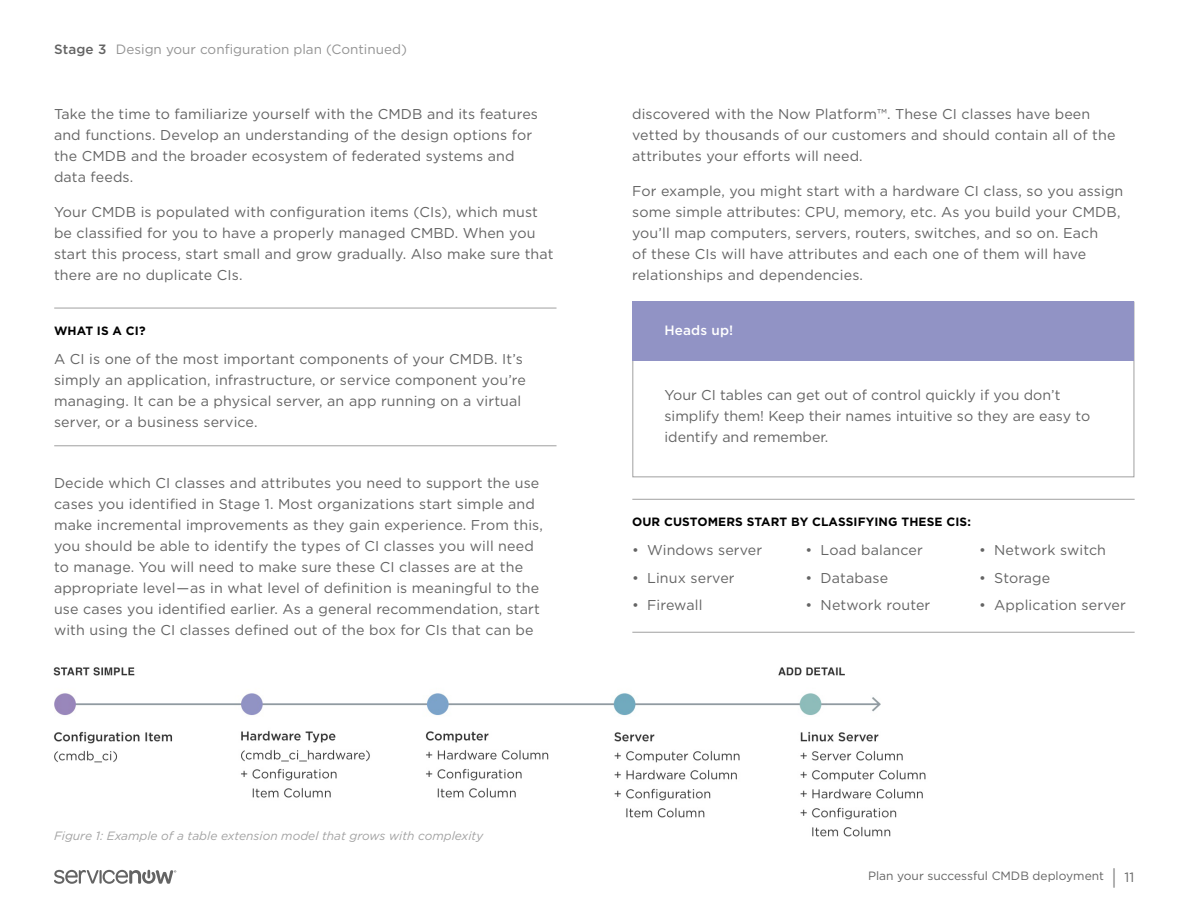
<style>
.page{position:relative;width:1188px;height:918px;background:#fff}
.page>*{position:absolute;margin:0;border:0;box-sizing:border-box;transform-origin:0 0}
.t1{font:14.25px/21px "Gotham";letter-spacing:.01em;color:#646464}
.t2{font:13.5px "Gotham";color:#939393}
.t3{font:500 13.5px "Gotham";letter-spacing:.01em;color:#fff}
.t4{font:italic 12px "Gotham";color:#a2a2a2}
.t5{font:700 12px "Gotham";letter-spacing:.01em;color:#000}
.t6{font:12px "Gotham";color:#646464}
.s1{font-weight:500;color:#646464}
.s2{font-weight:300;font-size:21px}
.s3{font-size:13.5px}
</style>
<div class="page">
<svg style="left:54px;top:870px;width:122px;height:14px"></svg>
<hr style="left:632px;top:499px;width:503px;height:1px;background:#a0a0a0">
<hr style="left:632px;top:632px;width:503px;height:1px;background:#a0a0a0">
<img style="left:53px;top:667px;width:873px;height:170px">
<div style="left:632px;top:302px;width:502px;height:59px;background:#9193c5"></div>
<hr style="left:54px;top:308px;width:503px;height:1px;background:#a0a0a0">
<hr style="left:54px;top:445px;width:503px;height:1px;background:#a0a0a0">
<p class="t2" style="left:54px;top:41px;width:354px"><span class="s1">Stage 3</span> Design your configuration plan (Continued)</p>
<p class="t1" style="left:54px;top:103px;width:486px">Take the time to familiarize yourself with the CMDB and its features and functions. Develop an understanding of the design options for the CMDB and the broader ecosystem of federated systems and data feeds.</p>
<p class="t1" style="left:54px;top:201px;width:501px">Your CMDB is populated with configuration items (CIs), which must be classified for you to have a properly managed CMBD. When you start this process, start small and grow gradually. Also make sure that there are no duplicate CIs.</p>
<p class="t5" style="left:54px;top:323px;width:93px">WHAT IS A CI?</p>
<p class="t1" style="left:54px;top:348px;width:474px">A CI is one of the most important components of your CMDB. It’s simply an application, infrastructure, or service component you’re managing. It can be a physical server, an app running on a virtual server, or a business service.</p>
<p class="t1" style="left:54px;top:472px;width:490px">Decide which CI classes and attributes you need to support the use cases you identified in Stage 1. Most organizations start simple and make incremental improvements as they gain experience. From this, you should be able to identify the types of CI classes you will need to manage. You will need to make sure these CI classes are at the appropriate level—as in what level of definition is meaningful to the use cases you identified earlier. As a general recommendation, start with using the CI classes defined out of the box for CIs that can be</p>
<p class="t4" style="left:54px;top:828px;width:431px">Figure 1: Example of a table extension model that grows with complexity</p>
<p class="t1" style="left:632px;top:104px;width:485px">discovered with the Now Platform™. These CI classes have been vetted by thousands of our customers and should contain all of the attributes your efforts will need.</p>
<p class="t1" style="left:632px;top:180px;width:493px">For example, you might start with a hardware CI class, so you assign some simple attributes: CPU, memory, etc. As you build your CMDB, you’ll map computers, servers, routers, switches, and so on. Each<br>of these CIs will have attributes and each one of them will have relationships and dependencies.</p>
<p class="t3" style="left:665px;top:321px;width:70px">Heads up!</p>
<p class="t1" style="left:665px;top:384px;width:427px">Your CI tables can get out of control quickly if you don’t simplify them! Keep their names intuitive so they are easy to identify and remember.</p>
<p class="t5" style="left:632px;top:514px;width:340px">OUR CUSTOMERS START BY CLASSIFYING THESE CIS:</p>
<p class="t1" style="left:632px;top:539px;width:132px">• Windows server</p>
<p class="t1" style="left:632px;top:567px;width:104px">• Linux server</p>
<p class="t1" style="left:632px;top:594px;width:72px">• Firewall</p>
<p class="t1" style="left:806px;top:539px;width:119px">• Load balancer</p>
<p class="t1" style="left:806px;top:567px;width:84px">• Database</p>
<p class="t1" style="left:806px;top:594px;width:126px">• Network router</p>
<p class="t1" style="left:979px;top:539px;width:128px">• Network switch</p>
<p class="t1" style="left:979px;top:567px;width:73px">• Storage</p>
<p class="t1" style="left:979px;top:594px;width:148px">• Application server</p>
<p class="t6" style="left:868px;top:868px;width:268px">Plan your successful CMDB deployment <span class="s2">|</span> <span class="s3">11</span></p>
</div>
